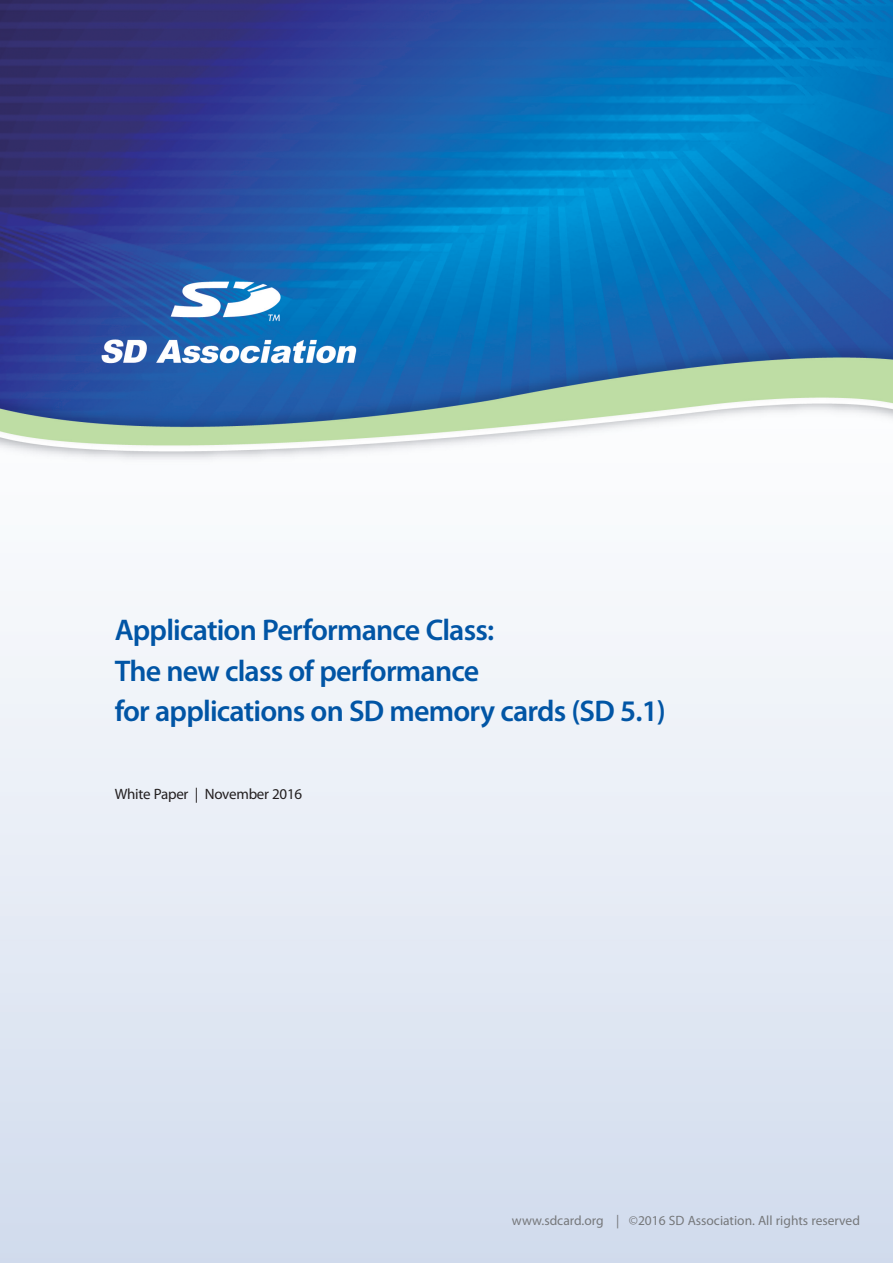
<style>
.page{position:relative;width:893px;height:1263px;background:#fff}
.page>*{position:absolute;margin:0;border:0;box-sizing:border-box;transform-origin:0 0}
.t1{font:600 30px/40.5px "Myriad Pro";letter-spacing:-.025em;color:#0155a5}
.t2{font:15px "Myriad Pro";letter-spacing:-.015em;color:#231f20}
.t3{font:13.5px "Myriad Pro";color:#76787b}
</style>
<div class="page">
<img style="left:0;top:0;width:893px;height:1263px">
<p class="t1" style="left:115px;top:612px;width:553px">Application Performance Class:<br>The new class of performance<br>for applications on SD memory cards (SD 5.1)</p>
<p class="t2" style="left:115px;top:788px;width:189px">White Paper | November 2016</p>
<p class="t3" style="left:512px;top:1215px;width:350px">www.sdcard.org | ©2016 SD Association. All rights reserved</p>
</div>
